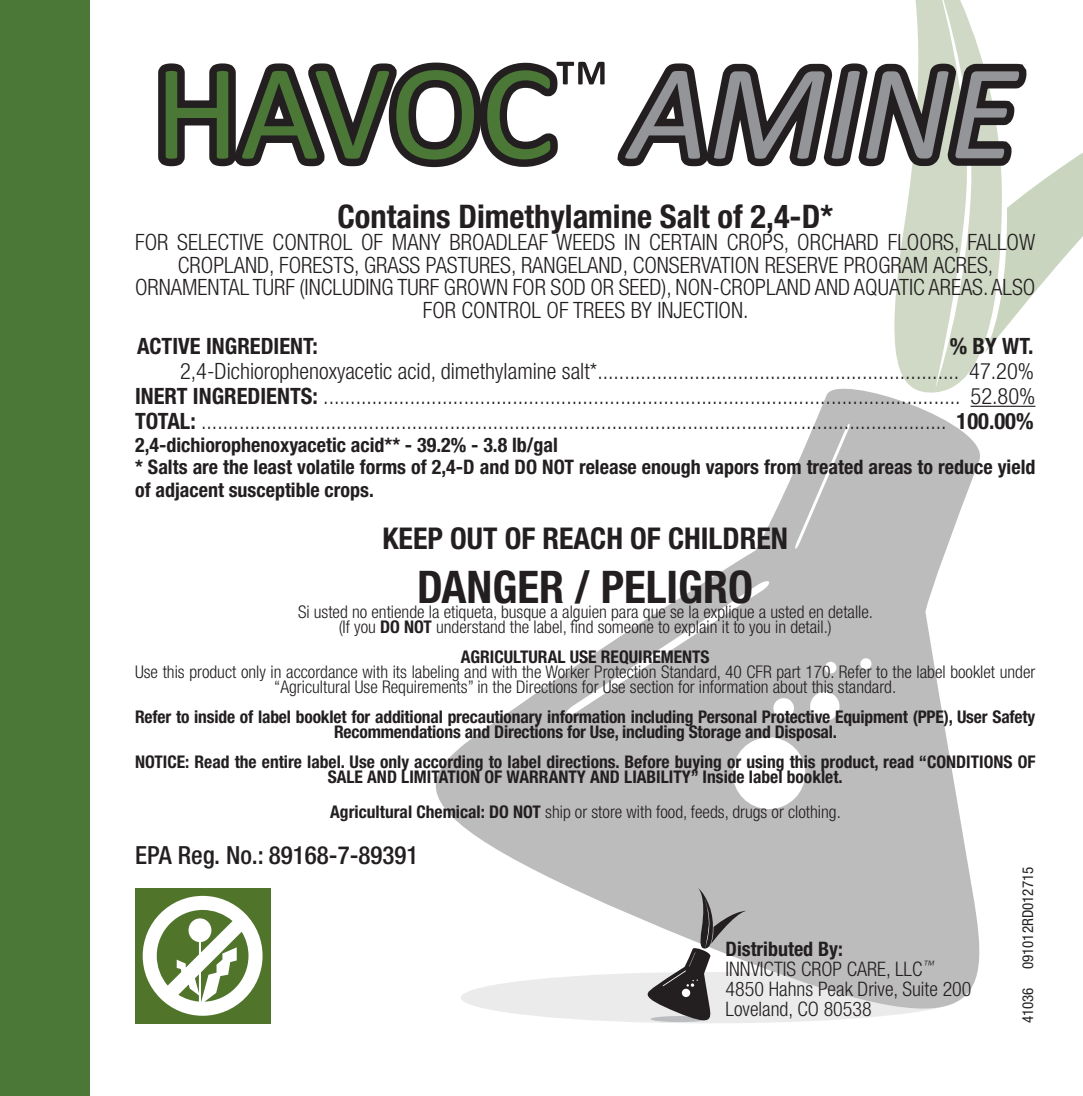
<style>
.page{position:relative;width:1083px;height:1096px;background:#fff}
.page>*{position:absolute;margin:0;border:0;box-sizing:border-box;transform-origin:0 0}
.t1{font:137.5px "Calibri";letter-spacing:-.005em;color:#4b7837}
.t2{font:700 condensed 45px "Helvetica Neue LT Std";color:#231f20}
.t3{font:700 condensed 32.5px "Helvetica Neue LT Std";color:#231f20}
.t4{font:700 condensed 30px "Helvetica Neue LT Std";color:#231f20}
.t5{font:500 condensed 25px "Helvetica Neue LT Std";color:#231f20}
.t6{font:300 condensed 22.5px/22.5px "Helvetica Neue LT Std";color:#231f20;text-align:center}
.t7{font:700 condensed 22.5px "Helvetica Neue LT Std";color:#231f20}
.t8{font:700 condensed 20px/22.5px "Helvetica Neue LT Std";color:#231f20}
.t9{font:300 condensed 20px/20px "Helvetica Neue LT Std";color:#231f20}
.t10{font:300 condensed 17.5px/15px "Helvetica Neue LT Std";color:#231f20;text-align:center}
.t11{font:700 condensed 17.5px/15px "Helvetica Neue LT Std";letter-spacing:-.01em;color:#231f20;text-align:center}
.t12{font:condensed 15px "Helvetica Neue LT Std";color:#231f20}
.s1{font-style:italic;color:#939598}
.s2{font-weight:700}
</style>
<div class="page">
<svg style="left:436px;top:388px;width:544px;height:635px;fill:#bdbcbc"></svg>
<svg style="left:794px;top:423px;width:56px;height:126px;background:#c5c4c4"></svg>
<svg style="left:565px;top:580px;width:205px;height:136px"></svg>
<div style="left:810px;top:691px;width:29px;height:29px;background:#fff;border-radius:50%"></div>
<div style="left:733px;top:737px;width:72px;height:71px;background:#fff;border-radius:50%"></div>
<div style="left:825px;top:661px;width:11px;height:12px;background:#fff;border-radius:50%"></div>
<div style="left:860px;top:658px;width:11px;height:11px;background:#fff;border-radius:50%"></div>
<div style="left:773px;top:698px;width:21px;height:20px;background:#fff;border-radius:50%"></div>
<div style="left:0;top:0;width:90px;height:1095px;background:#4b7837"></div>
<div style="left:135px;top:888px;width:135px;height:135px;background:#50752a"></div>
<svg style="left:143px;top:895px;width:120px;height:120px"></svg>
<svg style="left:647px;top:888px;width:99px;height:133px"></svg>
<svg style="left:158px;top:62px;width:400px;height:106px"></svg>
<hr style="left:970px;top:405px;width:65px;height:2px;background:#231f20">
<svg style="left:617px;top:0;width:466px;height:388px"></svg>
<h1 class="t1" style="left:154px;top:26px;width:864px">HAVOC<sup>™</sup> <span class="s1">AMINE</span></h1>
<h3 class="t3" style="left:337px;top:196px;width:497px">Contains Dimethylamine Salt of 2,4-D*</h3>
<p class="t6" style="left:135px;top:231px;width:902px">FOR SELECTIVE CONTROL OF MANY BROADLEAF WEEDS IN CERTAIN CROPS, ORCHARD FLOORS, FALLOW CROPLAND, FORESTS, GRASS PASTURES, RANGELAND, CONSERVATION RESERVE PROGRAM ACRES, ORNAMENTAL TURF (INCLUDING TURF GROWN FOR SOD OR SEED), NON-CROPLAND AND AQUATIC AREAS. ALSO FOR CONTROL OF TREES BY INJECTION.</p>
<p class="t7" style="left:137px;top:332px;width:182px">ACTIVE INGREDIENT:</p>
<p class="t7" style="left:949px;top:332px;width:85px">% BY WT.</p>
<p class="t6" style="left:135px;top:358px;width:902px;line-height:25px;text-align:justify;text-indent:45px">2,4-Dichiorophenoxyacetic acid, dimethylamine salt*................................................................... 47.20% <span class="s2">INERT INGREDIENTS:</span> ...................................................................................................................... 52.80% <span class="s2">TOTAL:</span> .......................................................................................................................................... <span class="s2">100.00%</span></p>
<p class="t8" style="left:135px;top:433px;width:902px">2,4-dichiorophenoxyacetic acid** - 39.2% - 3.8 lb/gal<br>* Salts are the least volatile forms of 2,4-D and DO NOT release enough vapors from treated areas to reduce yield of adjacent susceptible crops.</p>
<h3 class="t4" style="left:382px;top:519px;width:407px">KEEP OUT OF REACH OF CHILDREN</h3>
<h2 class="t2" style="left:417px;top:559px;width:337px">DANGER / PELIGRO</h2>
<p class="t10" style="left:298px;top:603px;width:576px">Si usted no entiende la etiqueta, busque a alguien para que se la explique a usted en detalle. (If you <span class="s2">DO NOT</span> understand the label, find someone to explain it to you in detail.)</p>
<p class="t11" style="left:461px;top:648px;width:250px">AGRICULTURAL USE REQUIREMENTS</p>
<p class="t10" style="left:135px;top:663px;width:902px">Use this product only in accordance with its labeling and with the Worker Protection Standard, 40 CFR part 170. Refer to the label booklet under “Agricultural Use Requirements” in the Directions for Use section for information about this standard.</p>
<p class="t11" style="left:135px;top:708px;width:901px">Refer to inside of label booklet for additional precautionary information including Personal Protective Equipment (PPE), User Safety<br>Recommendations and Directions for Use, including Storage and Disposal.</p>
<p class="t11" style="left:135px;top:753px;width:902px">NOTICE: Read the entire label. Use only according to label directions. Before buying or using this product, read “CONDITIONS OF<br>SALE AND LIMITATION OF WARRANTY AND LIABILITY” Inside label booklet.</p>
<p class="t10" style="left:330px;top:803px;width:512px"><span class="s2">Agricultural Chemical: DO NOT</span> ship or store with food, feeds, drugs or clothing.</p>
<p class="t5" style="left:135px;top:840px;width:285px">EPA Reg. No.: 89168-7-89391</p>
<p class="t12" style="left:1019px;top:1023px;width:158px;rotate:-90deg">41036 091012RD012715</p>
<p class="t9" style="left:725px;top:938px;width:247px"><span class="s2">Distributed By:<br></span>INNVICTIS CROP CARE, LLC<sup>™<br></sup>4850 Hahns Peak Drive, Suite 200<br>Loveland, CO 80538</p>
</div>
